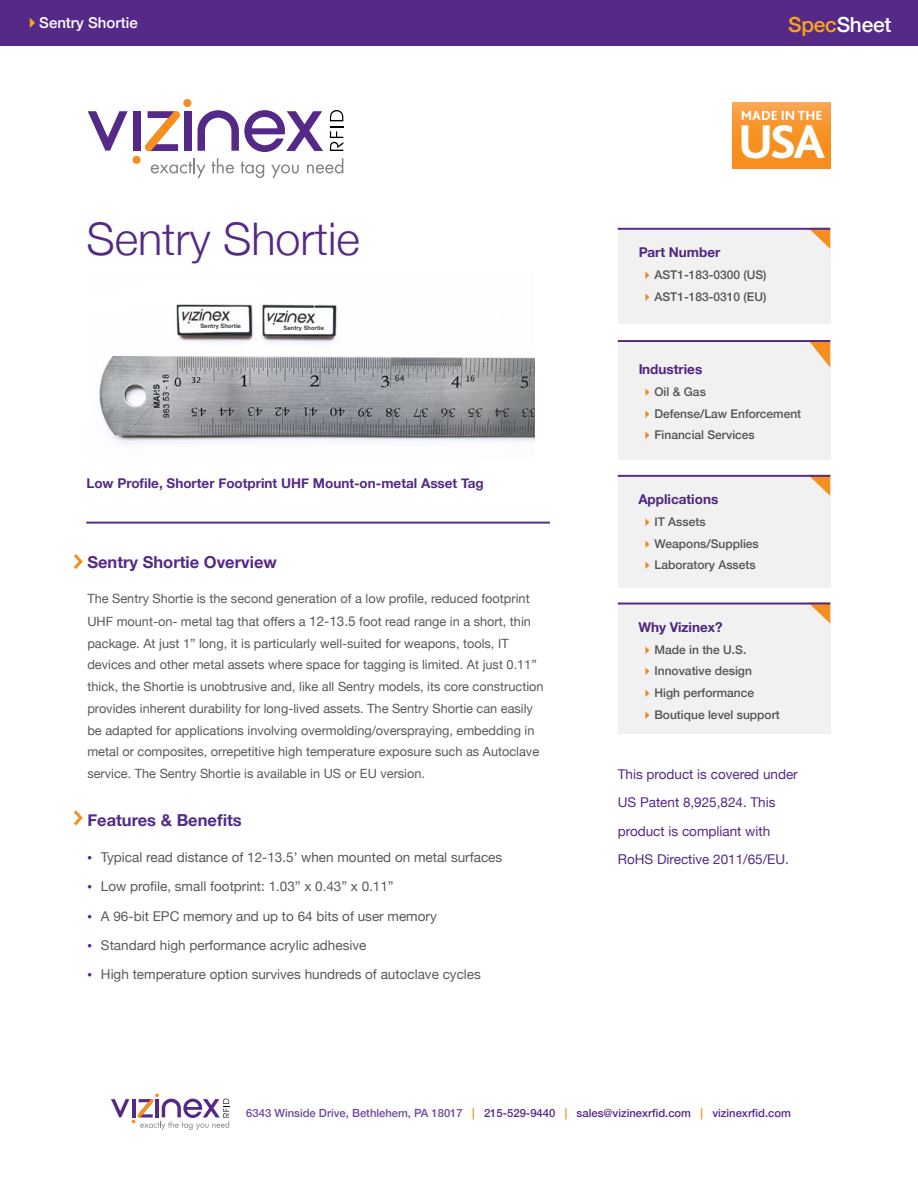
<style>
.page{position:relative;width:918px;height:1188px;background:#fff}
.page>*{position:absolute;margin:0;border:0;box-sizing:border-box;transform-origin:0 0}
.t1{font:800 49.5px "Bliss 2";color:#fff}
.t2{font:300 45px "Helvetica Neue";color:#552988}
.t3{font:500 20.85px "Helvetica Neue";letter-spacing:-.01em;color:#fff}
.t4{font:700 16.5px "Helvetica Neue";color:#552988}
.t5{font:500 15px "Helvetica Neue";color:#fff}
.t6{font:800 13.8px "Bliss 2";color:#fff}
.t7{font:13.5px "Helvetica Neue";color:#58595b}
.t8{font:700 13.5px "Helvetica Neue";color:#552988}
.t9{font:13.5px/28.5px "Helvetica Neue";color:#552988}
.t10{font:12.75px/21.9px "Helvetica Neue";color:#58595b}
.t11{font:500 12px/21.8px "Helvetica Neue";color:#58595b}
.t12{font:500 11.25px "Helvetica Neue";color:#552988}
.t13{font:700 6px "Helvetica Neue";color:#414042}
.s1{color:#faa61a}
.s2{font-size:13.5px}
.s3{font-family:"Bliss 2";font-weight:800;color:#552988}
.s4{color:#6d4c99}
.s5{color:#f78f1e}
</style>
<div class="page">
<div style="left:0;top:0;width:918px;height:46px;background:#552988"></div>
<svg style="left:111px;top:1093px;width:118px;height:37px"></svg>
<hr style="left:86px;top:522px;width:464px;height:2px;background:#552988">
<svg style="left:74px;top:554px;width:9px;height:15px"></svg>
<div style="left:618px;top:603px;width:212px;height:131px;background:#f1f1f2"></div>
<svg style="left:811px;top:605px;width:19px;height:19px"></svg>
<hr style="left:618px;top:603px;width:212px;height:2px;background:#552988">
<div style="left:732px;top:103px;width:99px;height:65px;background:linear-gradient(to bottom,#f9a145,#f68912)"></div>
<img style="left:99px;top:304px;width:436px;height:140px">
<svg style="left:74px;top:810px;width:9px;height:16px"></svg>
<div style="left:618px;top:475px;width:212px;height:113px;background:#f1f1f2"></div>
<svg style="left:810px;top:477px;width:20px;height:19px"></svg>
<hr style="left:618px;top:475px;width:212px;height:2px;background:#552988">
<div style="left:618px;top:340px;width:212px;height:120px;background:#f1f1f2"></div>
<svg style="left:809px;top:342px;width:21px;height:25px"></svg>
<hr style="left:618px;top:340px;width:212px;height:2px;background:#552988">
<div style="left:618px;top:229px;width:212px;height:95px;background:#f1f1f2"></div>
<svg style="left:810px;top:230px;width:20px;height:19px"></svg>
<hr style="left:618px;top:228px;width:212px;height:2px;background:#552988">
<svg style="left:330px;top:110px;width:13px;height:41px"></svg>
<div style="left:133px;top:111px;width:7px;height:40px;background:#552988"></div>
<div style="left:184px;top:111px;width:7px;height:40px;background:#552988"></div>
<svg style="left:144px;top:111px;width:36px;height:40px"></svg>
<div style="left:133px;top:156px;width:8px;height:8px;background:#f78f1e;border-radius:50%"></div>
<div style="left:183px;top:99px;width:8px;height:8px;background:#f78f1e;border-radius:50%"></div>
<svg style="left:88px;top:111px;width:40px;height:40px"></svg>
<svg style="left:198px;top:110px;width:125px;height:42px"></svg>
<svg style="left:151px;top:158px;width:55px;height:20px"></svg>
<svg style="left:212px;top:158px;width:22px;height:16px"></svg>
<svg style="left:241px;top:162px;width:23px;height:16px"></svg>
<svg style="left:271px;top:164px;width:28px;height:14px"></svg>
<svg style="left:307px;top:158px;width:36px;height:16px"></svg>
<div style="left:284px;top:324px;width:47px;height:8px;background:#fff"></div>
<div style="left:200px;top:322px;width:48px;height:8px;background:#fff"></div>
<p class="t5" style="left:24px;top:11px;width:115px"><span class="s1">✔</span>Sentry Shortie</p>
<h3 class="t3" style="left:788px;top:8px;width:105px"><span class="s1">Spec</span>Sheet</h3>
<h2 class="t2" style="left:86px;top:202px;width:275px">Sentry Shortie</h2>
<p class="t13" style="left:200px;top:321px;width:42px">Sentry Shortie</p>
<p class="t13" style="left:284px;top:323px;width:42px">Sentry Shortie</p>
<p class="t8" style="left:86px;top:473px;width:399px">Low Profile, Shorter Footprint UHF Mount-on-metal Asset Tag</p>
<p class="t4" style="left:87px;top:549px;width:191px">Sentry Shortie Overview</p>
<p class="t10" style="left:87px;top:589px;width:458px">The Sentry Shortie is the second generation of a low profile, reduced footprint UHF mount-on- metal tag that offers a <span class="s2">12-13.5</span> foot read range in a short, thin package. At just 1” long, it is particularly well-suited for weapons, tools, IT devices and other metal assets where space for tagging is limited. At just 0.11” thick, the Shortie is unobtrusive and, like all Sentry models, its core construction provides inherent durability for long-lived assets. The Sentry Shortie can easily be adapted for applications involving overmolding/overspraying, embedding in metal or composites, orrepetitive high temperature exposure such as Autoclave service. The Sentry Shortie is available in US or EU version.</p>
<p class="t4" style="left:87px;top:807px;width:156px">Features &amp; Benefits</p>
<p class="t7" style="left:87px;top:848px;width:416px"><span class="s3">•</span> Typical read distance of 12-13.5’ when mounted on metal surfaces</p>
<p class="t7" style="left:87px;top:877px;width:308px"><span class="s3">•</span> Low profile, small footprint: 1.03” x 0.43” x 0.11”</p>
<p class="t7" style="left:87px;top:906px;width:351px"><span class="s3">•</span> A 96-bit EPC memory and up to 64 bits of user memory</p>
<p class="t7" style="left:87px;top:935px;width:281px"><span class="s3">•</span> Standard high performance acrylic adhesive</p>
<p class="t7" style="left:87px;top:965px;width:395px"><span class="s3">•</span> High temperature option survives hundreds of autoclave cycles</p>
<p class="t6" style="left:741px;top:107px;width:83px">MADE IN THE</p>
<h1 class="t1" style="left:738px;top:111px;width:89px">USA</h1>
<p class="t8" style="left:638px;top:242px;width:83px">Part Number</p>
<p class="t11" style="left:655px;top:263px;width:114px">AST1-183-0300 (US)<br>AST1-183-0310 (EU)</p>
<p class="t8" style="left:638px;top:359px;width:65px">Industries</p>
<p class="t11" style="left:655px;top:380px;width:148px">Oil &amp; Gas<br>Defense/Law Enforcement<br>Financial Services</p>
<p class="t8" style="left:638px;top:489px;width:81px">Applications</p>
<p class="t11" style="left:655px;top:510px;width:106px">IT Assets<br>Weapons/Supplies<br>Laboratory Assets</p>
<p class="t8" style="left:638px;top:616px;width:86px">Why Vizinex?</p>
<p class="t11" style="left:655px;top:637px;width:127px">Made in the U.S.<br>Innovative design<br>High performance<br>Boutique level support</p>
<p class="t9" style="left:618px;top:760px;width:182px">This product is covered under<br>US Patent 8,925,824. This product is compliant with<br>RoHS Directive 2011/65/EU.</p>
<p class="t12" style="left:246px;top:1104px;width:546px"><span class="s4">6343 Winside Drive, Bethlehem, PA 18017</span> <span class="s5">|</span> 215-529-9440 <span class="s5">|</span> sales@vizinexrfid.com <span class="s5">|</span> vizinexrfid.com</p>
</div>
